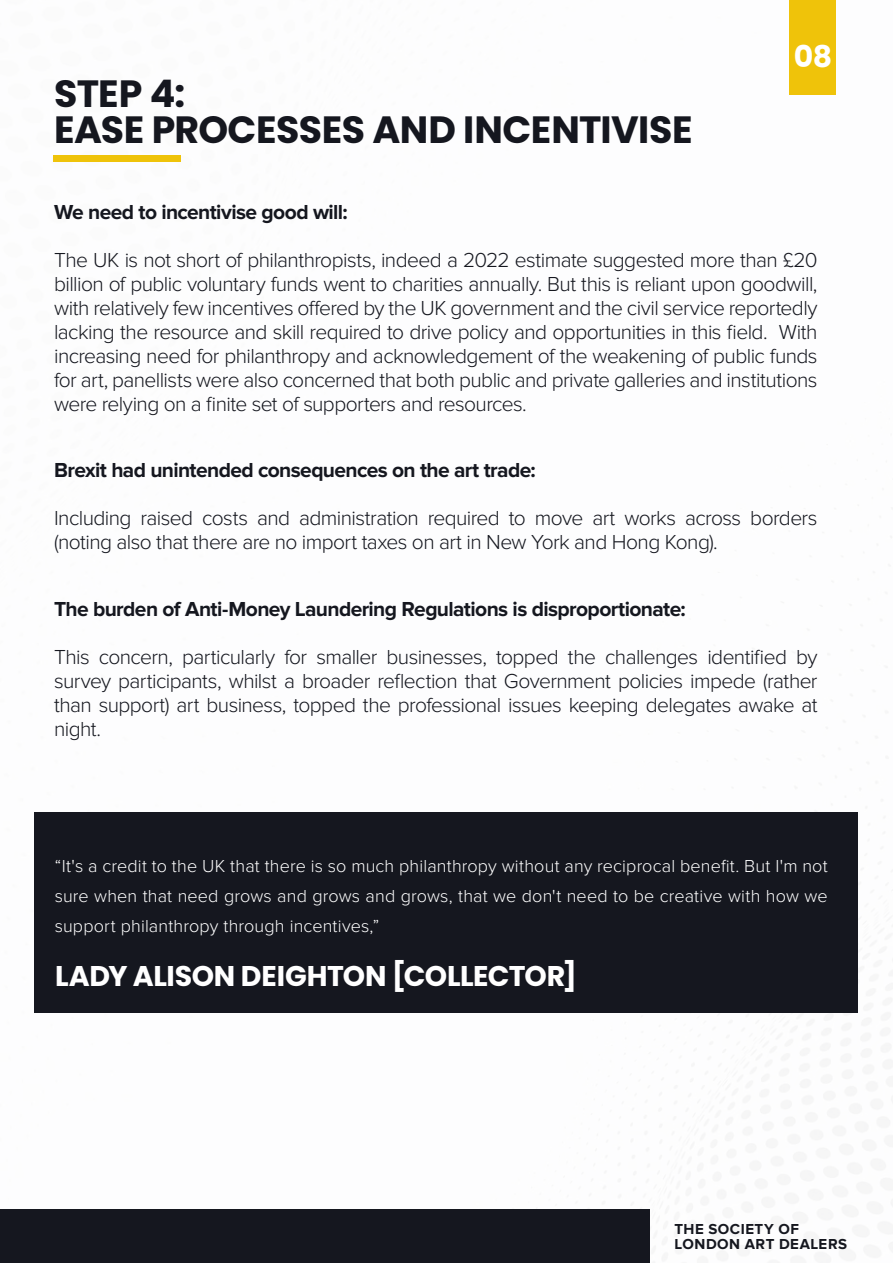
<style>
.page{position:relative;width:893px;height:1263px;background:#fff}
.page>*{position:absolute;margin:0;border:0;box-sizing:border-box;transform-origin:0 0}
.t1{font:700 37.95px/36.3px "Poppins";letter-spacing:-.015em;color:#15171f}
.t2{font:700 30px "Poppins";color:#fff}
.t3{font:700 28.5px "Poppins";letter-spacing:-.02em;color:#fff}
.t4{font:300 21px/24px "Proxima Nova";letter-spacing:-.03em;color:#15171f;text-align:justify}
.t5{font:700 21px "Proxima Nova";letter-spacing:-.03em;color:#15171f}
.t6{font:300 18px/30px "Proxima Nova";letter-spacing:.005em;color:#fff;text-align:justify}
.t7{font:700 15px/15px "Proxima Nova";letter-spacing:.035em;color:#15171f}
</style>
<div class="page">
<div style="left:0;top:1209px;width:650px;height:54px;background:#15171f"></div>
<div style="left:789px;top:0;width:47px;height:94px;background:#efc30a"></div>
<div style="left:35px;top:812px;width:823px;height:201px;background:#15171f"></div>
<div style="left:54px;top:155px;width:127px;height:6px;background:#efc30a"></div>
<h1 class="t1" style="left:54px;top:75px;width:640px">STEP 4:<br>EASE PROCESSES AND INCENTIVISE</h1>
<h2 class="t2" style="left:794px;top:39px;width:40px">08</h2>
<p class="t5" style="left:54px;top:200px;width:295px">We need to incentivise good will:</p>
<p class="t4" style="left:54px;top:249px;width:765px">The UK is not short of philanthropists, indeed a 2022 estimate suggested more than £20 billion of public voluntary funds went to charities annually. But this is reliant upon goodwill, with relatively few incentives offered by the UK government and the civil service reportedly lacking the resource and skill required to drive policy and opportunities in this field. With increasing need for philanthropy and acknowledgement of the weakening of public funds for art, panellists were also concerned that both public and private galleries and institutions were relying on a finite set of supporters and resources.</p>
<p class="t5" style="left:54px;top:458px;width:483px">Brexit had unintended consequences on the art trade:</p>
<p class="t4" style="left:54px;top:507px;width:765px">Including raised costs and administration required to move art works across borders (noting also that there are no import taxes on art in New York and Hong Kong).</p>
<p class="t5" style="left:54px;top:597px;width:633px">The burden of Anti-Money Laundering Regulations is disproportionate:</p>
<p class="t4" style="left:54px;top:645px;width:765px">This concern, particularly for smaller businesses, topped the challenges identified by survey participants, whilst a broader reflection that Government policies impede (rather than support) art business, topped the professional issues keeping delegates awake at night.</p>
<p class="t6" style="left:55px;top:851px;width:774px">“It's a credit to the UK that there is so much philanthropy without any reciprocal benefit. But I'm not sure when that need grows and grows and grows, that we don't need to be creative with how we support philanthropy through incentives,”</p>
<h3 class="t3" style="left:55px;top:960px;width:523px">LADY ALISON DEIGHTON [COLLECTOR]</h3>
<p class="t7" style="left:674px;top:1221px;width:174px">THE SOCIETY OF<br>LONDON ART DEALERS</p>
</div>
